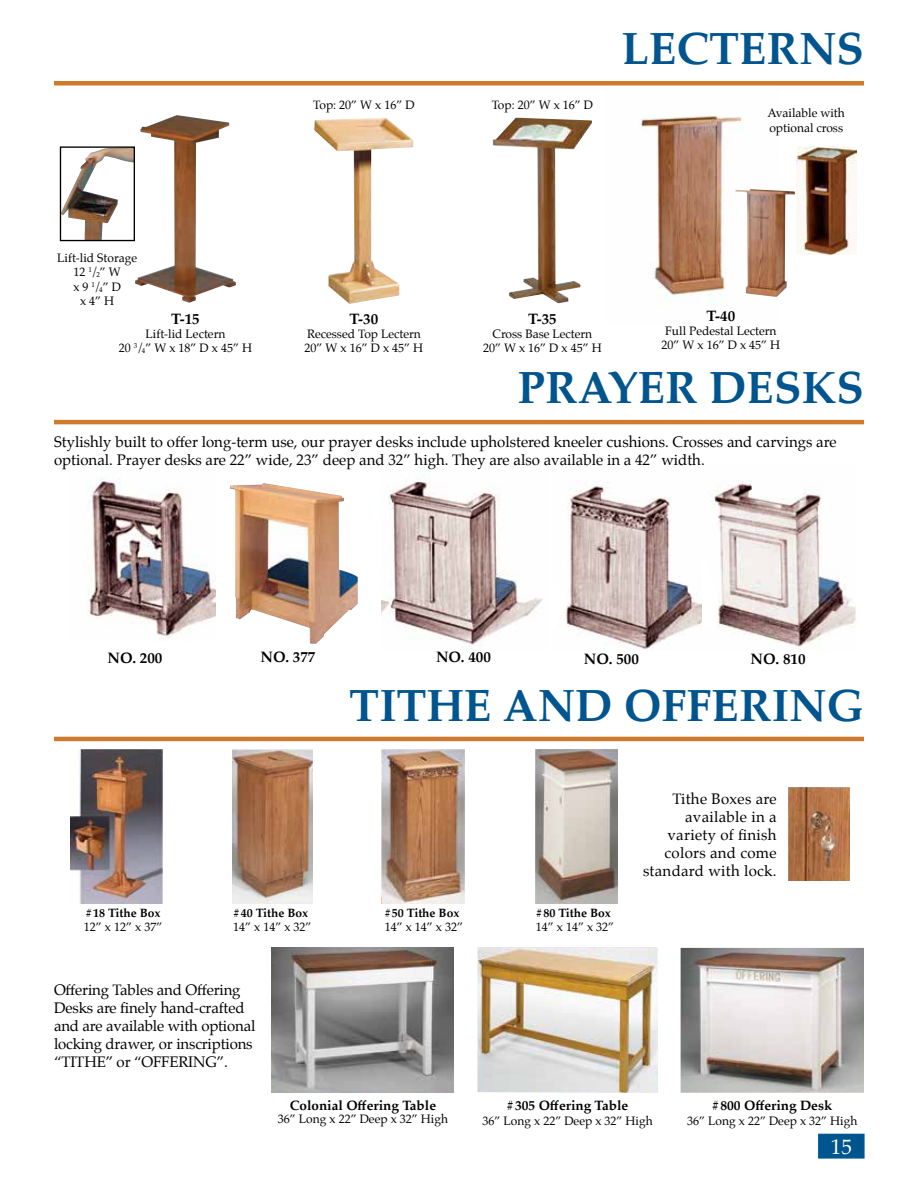
<style>
.page{position:relative;width:918px;height:1188px;background:#fff}
.page>*{position:absolute;margin:0;border:0;box-sizing:border-box;transform-origin:0 0}
.t1{font:700 45px "Palatino";color:#00558f}
.t2{font:21px "Palatino";color:#fff}
.t3{font:15px/18px "Palatino";color:#000}
.t4{font:15px/18px "Palatino";letter-spacing:.02em;color:#000;text-align:right}
.t5{font:700 15px "Palatino";color:#000}
.t6{font:700 13.5px "Palatino";color:#000}
.t7{font:12px/14.4px "Palatino";color:#000;text-align:center}
.t8{font:700 12px "Palatino";color:#000}
</style>
<div class="page">
<img style="left:681px;top:948px;width:183px;height:145px">
<img style="left:477px;top:947px;width:181px;height:146px">
<img style="left:272px;top:947px;width:182px;height:146px">
<div style="left:818px;top:1134px;width:47px;height:25px;background:#00558f;border:2px solid #00558f"></div>
<hr style="left:54px;top:737px;width:810px;height:4px;background:#ce7b2d">
<img style="left:70px;top:750px;width:92px;height:154px">
<img style="left:232px;top:750px;width:81px;height:154px">
<img style="left:535px;top:750px;width:83px;height:154px">
<img style="left:382px;top:750px;width:82px;height:154px">
<img style="left:640px;top:115px;width:104px;height:182px">
<div style="left:54px;top:81px;width:810px;height:5px;background:#ce7b2d"></div>
<img style="left:135px;top:115px;width:101px;height:188px">
<img style="left:62px;top:148px;width:71px;height:91px">
<div style="left:60px;top:146px;width:75px;height:95px;border:1px solid #000"></div>
<img style="left:314px;top:118px;width:100px;height:186px">
<img style="left:493px;top:118px;width:99px;height:185px">
<img style="left:797px;top:146px;width:59px;height:108px">
<img style="left:735px;top:189px;width:60px;height:108px">
<img style="left:788px;top:787px;width:62px;height:94px">
<img style="left:87px;top:479px;width:129px;height:158px">
<img style="left:565px;top:480px;width:291px;height:169px">
<img style="left:381px;top:476px;width:161px;height:169px">
<img style="left:230px;top:483px;width:128px;height:161px">
<hr style="left:54px;top:420px;width:810px;height:4px;background:#ce7b2d">
<p class="t7" style="left:57px;top:251px;width:81px">Lift-lid Storage<br>12 <sup>1</sup>/<sub>2</sub>” W<br>x 9 <sup>1</sup>/<sub>4</sub>” D<br>x 4” H</p>
<p class="t5" style="left:171px;top:306px;width:30px">T-15</p>
<p class="t7" style="left:119px;top:327px;width:135px">Lift-lid Lectern<br>20 <sup>3</sup>/<sub>4</sub>” W x 18” D x 45” H</p>
<p class="t7" style="left:313px;top:98px;width:103px">Top: 20” W x 16” D</p>
<p class="t7" style="left:492px;top:98px;width:103px">Top: 20” W x 16” D</p>
<h1 class="t1" style="left:622px;top:10px;width:244px">LECTERNS</h1>
<p class="t7" style="left:768px;top:106px;width:79px;text-align:left">Available with optional cross</p>
<p class="t5" style="left:350px;top:306px;width:30px">T-30</p>
<p class="t7" style="left:305px;top:327px;width:120px;text-align:left">Recessed Top Lectern<br>20” W x 16” D x 45” H</p>
<p class="t5" style="left:528px;top:306px;width:30px">T-35</p>
<p class="t7" style="left:483px;top:327px;width:120px">Cross Base Lectern<br>20” W x 16” D x 45” H</p>
<p class="t5" style="left:707px;top:303px;width:30px">T-40</p>
<p class="t7" style="left:662px;top:324px;width:120px">Full Pedestal Lectern<br>20” W x 16” D x 45” H</p>
<h1 class="t1" style="left:518px;top:349px;width:348px">PRAYER DESKS</h1>
<p class="t3" style="left:54px;top:433px;width:784px">Stylishly built to offer long-term use, our prayer desks include upholstered kneeler cushions. Crosses and carvings are optional. Prayer desks are 22” wide, 23” deep and 32” high. They are also available in a 42” width.</p>
<p class="t5" style="left:108px;top:645px;width:56px">NO. 200</p>
<p class="t5" style="left:261px;top:644px;width:56px">NO. 377</p>
<p class="t5" style="left:436px;top:644px;width:56px">NO. 400</p>
<p class="t5" style="left:584px;top:646px;width:56px">NO. 500</p>
<p class="t5" style="left:751px;top:646px;width:56px">NO. 810</p>
<h1 class="t1" style="left:349px;top:668px;width:516px">TITHE AND OFFERING</h1>
<p class="t8" style="left:86px;top:903px;width:76px">#18 Tithe Box</p>
<p class="t8" style="left:233px;top:903px;width:76px">#40 Tithe Box</p>
<p class="t8" style="left:385px;top:903px;width:76px">#50 Tithe Box</p>
<p class="t8" style="left:536px;top:903px;width:76px">#80 Tithe Box</p>
<p class="t7" style="left:84px;top:920px;width:80px">12” x 12” x 37”</p>
<p class="t7" style="left:233px;top:920px;width:80px">14” x 14” x 32”</p>
<p class="t7" style="left:385px;top:920px;width:80px">14” x 14” x 32”</p>
<p class="t7" style="left:536px;top:920px;width:80px">14” x 14” x 32”</p>
<p class="t3" style="left:54px;top:980px;width:203px">Offering Tables and Offering<br>Desks are finely hand-crafted and are available with optional locking drawer, or inscriptions “TITHE” or “OFFERING”.</p>
<p class="t4" style="left:643px;top:790px;width:135px">Tithe Boxes are available in a variety of finish colors and come standard with lock.</p>
<p class="t6" style="left:290px;top:1094px;width:148px">Colonial Offering Table</p>
<p class="t6" style="left:507px;top:1094px;width:123px">#305 Offering Table</p>
<p class="t6" style="left:712px;top:1094px;width:122px">#800 Offering Desk</p>
<p class="t7" style="left:278px;top:1111px;width:172px">36” Long x 22” Deep x 32” High</p>
<p class="t7" style="left:483px;top:1114px;width:172px">36” Long x 22” Deep x 32” High</p>
<p class="t7" style="left:687px;top:1114px;width:172px">36” Long x 22” Deep x 32” High</p>
<h2 class="t2" style="left:831px;top:1129px;width:22px">15</h2>
</div>
